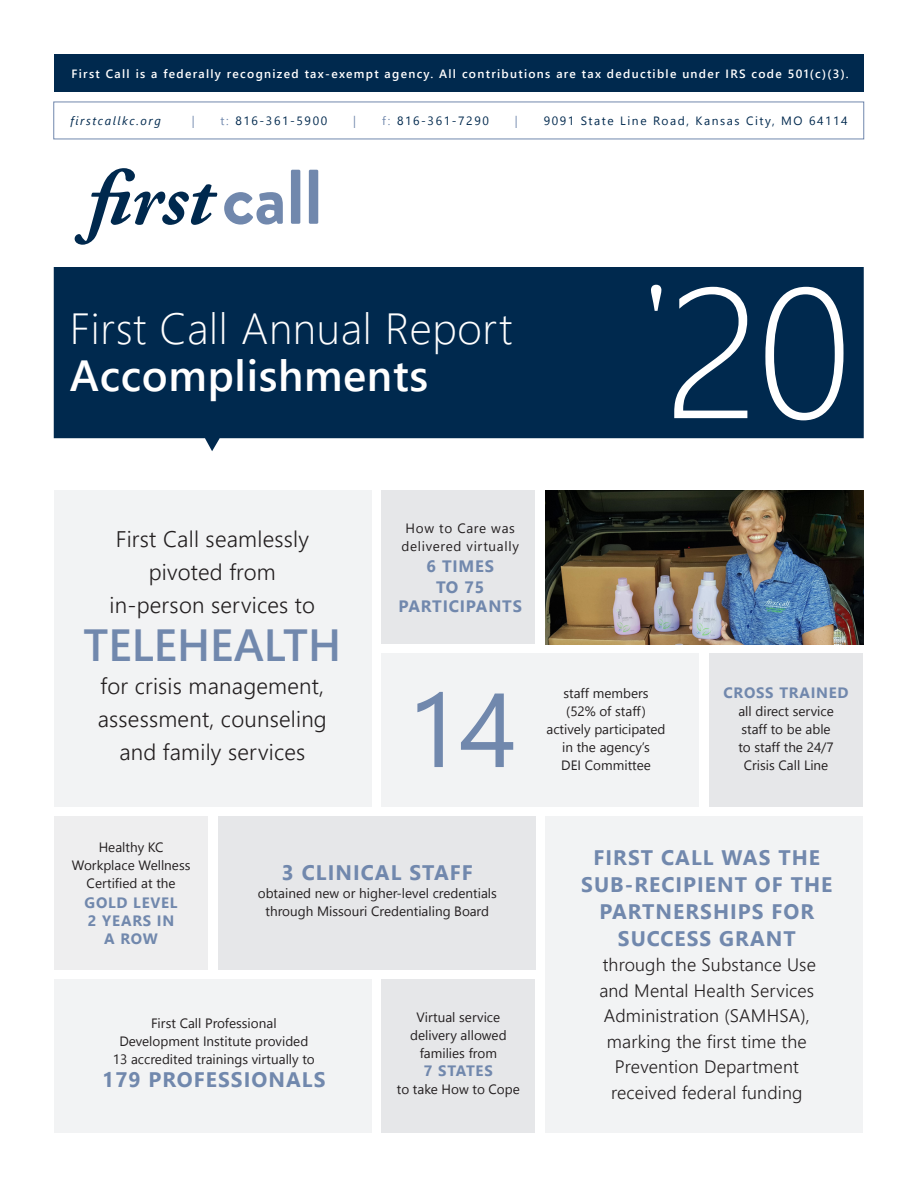
<style>
.page{position:relative;width:918px;height:1188px;background:#fff}
.page>*{position:absolute;margin:0;border:0;box-sizing:border-box;transform-origin:0 0}
.t1{font:300 184.5px "Segoe UI";color:#fff}
.t2{font:105px "Segoe UI";color:#7188ad}
.t3{font:600 45px "Segoe UI";color:#7188ad}
.t4{font:300 43.5px "Segoe UI";letter-spacing:.015em;color:#fff}
.t5{font:600 43.5px "Segoe UI";letter-spacing:.015em;color:#fff}
.t6{font:300 22.5px/33px "Segoe UI";letter-spacing:.01em;color:#231f20;text-align:center}
.t7{font:700 21px/27px "Segoe UI";letter-spacing:.05em;color:#7188ad;text-align:center}
.t8{font:300 18px/25.5px "Segoe UI";letter-spacing:.01em;color:#231f20;text-align:center}
.t9{font:700 16.5px/21px "Segoe UI";letter-spacing:.05em;color:#7188ad;text-align:center}
.t10{font:700 15px/18px "Segoe UI";letter-spacing:.05em;color:#7188ad;text-align:center}
.t11{font:13.5px/18px "Segoe UI";color:#231f20;text-align:center}
.t12{font:13.5px/18px "Segoe UI";letter-spacing:.05em;color:#231f20}
.t13{font:600 12px "Segoe UI";letter-spacing:.11em;color:#fff}
.t14{font:12px "Segoe UI";letter-spacing:.135em;color:#00294e}
.t15{font:italic 12px "Segoe UI";letter-spacing:.135em;color:#00294e}
.t16{font:12px "Segoe UI";color:#7188ad}
.s1{color:#7188ad}
</style>
<div class="page">
<div style="left:54px;top:55px;width:810px;height:37px;background:#00294e"></div>
<svg style="left:54px;top:267px;width:810px;height:184px;background:#11375a"></svg>
<svg style="left:224px;top:192px;width:59px;height:33px"></svg>
<div style="left:291px;top:170px;width:9px;height:54px;background:#7188ad"></div>
<div style="left:309px;top:170px;width:9px;height:54px;background:#7188ad"></div>
<svg style="left:75px;top:168px;width:143px;height:77px"></svg>
<div style="left:54px;top:490px;width:317px;height:317px;background:#f2f3f4"></div>
<div style="left:381px;top:490px;width:154px;height:154px;background:#e6e7e9"></div>
<div style="left:709px;top:653px;width:154px;height:154px;background:#e6e7e9"></div>
<div style="left:381px;top:653px;width:318px;height:154px;background:#f2f3f4"></div>
<div style="left:546px;top:816px;width:317px;height:316px;background:#f2f3f4"></div>
<div style="left:218px;top:816px;width:317px;height:154px;background:#e6e7e9"></div>
<div style="left:54px;top:816px;width:154px;height:154px;background:#eeeeef"></div>
<div style="left:381px;top:979px;width:154px;height:153px;background:#e6e7e9"></div>
<div style="left:54px;top:979px;width:317px;height:153px;background:#f2f3f4"></div>
<img style="left:546px;top:490px;width:317px;height:154px">
<svg style="left:651px;top:285px;width:10px;height:26px"></svg>
<p class="t13" style="left:72px;top:64px;width:779px">First Call is a federally recognized tax-exempt agency. All contributions are tax deductible under IRS code 501(c)(3).</p>
<p class="t15" style="left:70px;top:112px;width:92px">firstcallkc.org</p>
<p class="t16" style="left:192px;top:111px;width:4px">|</p>
<p class="t14" style="left:221px;top:111px;width:108px"><span class="s1">t:</span> 816-361-5900</p>
<p class="t16" style="left:353px;top:111px;width:4px">|</p>
<p class="t14" style="left:382px;top:111px;width:108px"><span class="s1">f:</span> 816-361-7290</p>
<p class="t16" style="left:515px;top:111px;width:4px">|</p>
<p class="t14" style="left:544px;top:111px;width:305px">9091 State Line Road, Kansas City, MO 64114</p>
<h3 class="t4" style="left:70px;top:295px;width:444px">First Call Annual Report</h3>
<h3 class="t5" style="left:70px;top:343px;width:360px">Accomplishments</h3>
<h1 class="t1" style="left:666px;top:214px;width:188px">20</h1>
<h3 class="t6" style="left:110px;top:521px;width:207px">First Call seamlessly pivoted from in-person services to</h3>
<h3 class="t3" style="left:84px;top:610px;width:259px">TELEHEALTH</h3>
<h3 class="t6" style="left:98px;top:668px;width:231px">for crisis management, assessment, counseling and family services</h3>
<p class="t12" style="left:402px;top:519px;width:119px">How to Care was delivered virtually</p>
<p class="t9" style="left:426px;top:555px;width:69px">6 TIMES<br>TO 75</p>
<p class="t9" style="left:399px;top:595px;width:125px">PARTICIPANTS</p>
<h2 class="t2" style="left:406px;top:651px;width:113px">14</h2>
<p class="t11" style="left:547px;top:684px;width:121px">staff members<br>(52% of staff) actively participated in the agency’s<br>DEI Committee</p>
<p class="t10" style="left:724px;top:683px;width:127px">CROSS TRAINED</p>
<p class="t11" style="left:738px;top:702px;width:97px">all direct service staff to be able to staff the 24/7<br>Crisis Call Line</p>
<p class="t11" style="left:72px;top:838px;width:120px">Healthy KC<br>Workplace Wellness<br>Certified at the</p>
<p class="t10" style="left:85px;top:893px;width:95px">GOLD LEVEL<br>2 YEARS IN<br>A ROW</p>
<h3 class="t7" style="left:282px;top:858px;width:192px">3 CLINICAL STAFF</h3>
<p class="t11" style="left:258px;top:884px;width:241px">obtained new or higher-level credentials through Missouri Credentialing Board</p>
<p class="t11" style="left:113px;top:1014px;width:203px">First Call Professional<br>Development Institute provided<br>13 accredited trainings virtually to</p>
<h3 class="t7" style="left:102px;top:1065px;width:225px">179 PROFESSIONALS</h3>
<p class="t11" style="left:410px;top:1007px;width:98px">Virtual service delivery allowed families from</p>
<p class="t10" style="left:424px;top:1061px;width:70px">7 STATES</p>
<p class="t11" style="left:397px;top:1079px;width:125px">to take How to Cope</p>
<h3 class="t7" style="left:581px;top:843px;width:253px">FIRST CALL WAS THE<br>SUB-RECIPIENT OF THE<br>PARTNERSHIPS FOR<br>SUCCESS GRANT</h3>
<h3 class="t8" style="left:599px;top:951px;width:218px">through the Substance Use and Mental Health Services<br>Administration (SAMHSA), marking the first time the<br>Prevention Department received federal funding</h3>
</div>
